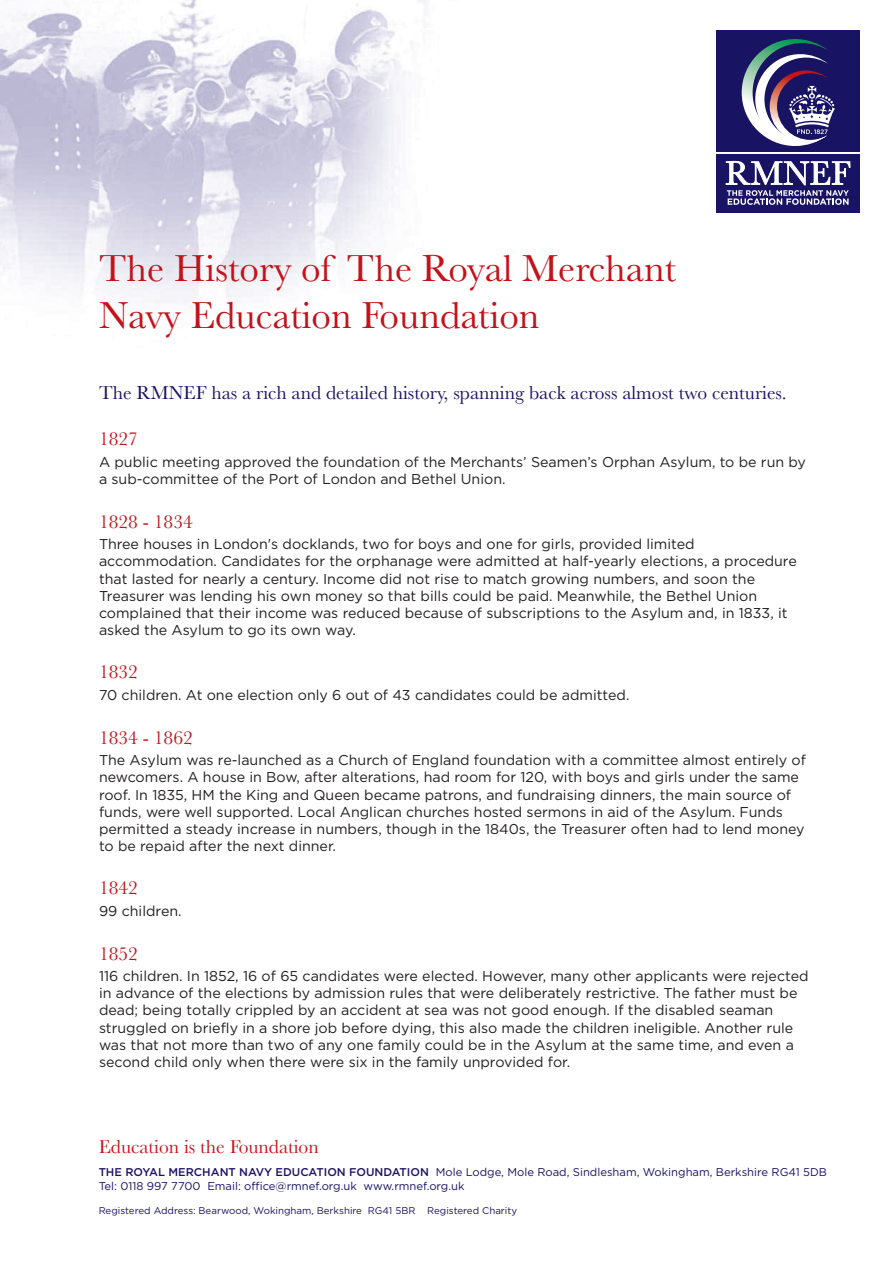
<style>
.page{position:relative;width:893px;height:1263px;background:#fff}
.page>*{position:absolute;margin:0;border:0;box-sizing:border-box;transform-origin:0 0}
.t1{font:39px/46.8px "Baskerville";color:#c4121a}
.t2{font:19.5px "Baskerville";color:#191364}
.t3{font:19.5px "Baskerville";color:#c4121a}
.t4{font:14.25px/17.1px "Gotham";color:#231f20}
.t5{font:11.25px/13.5px "Gotham";color:#191364}
.t6{font:9.75px "Gotham";color:#191364}
.s1{font-weight:500}
</style>
<div class="page">
<div style="left:716px;top:154px;width:144px;height:58px;background:#191364"></div>
<div style="left:716px;top:31px;width:144px;height:121px;background:#191364"></div>
<svg style="left:726px;top:161px;width:124px;height:44px"></svg>
<svg style="left:742px;top:39px;width:93px;height:107px"></svg>
<img style="left:0;top:0;width:426px;height:302px">
<h1 class="t1" style="left:99px;top:244px;width:579px">The History of The Royal Merchant<br>Navy Education Foundation</h1>
<h2 class="t2" style="left:99px;top:381px;width:689px">The RMNEF has a rich and detailed history, spanning back across almost two centuries.</h2>
<h2 class="t3" style="left:99px;top:427px;width:40px">1827</h2>
<p class="t4" style="left:99px;top:454px;width:708px">A public meeting approved the foundation of the Merchants’ Seamen’s Orphan Asylum, to be run by a sub-committee of the Port of London and Bethel Union.</p>
<h2 class="t3" style="left:99px;top:509px;width:95px">1828 - 1834</h2>
<p class="t4" style="left:99px;top:536px;width:699px">Three houses in London's docklands, two for boys and one for girls, provided limited accommodation. Candidates for the orphanage were admitted at half-yearly elections, a procedure that lasted for nearly a century. Income did not rise to match growing numbers, and soon the Treasurer was lending his own money so that bills could be paid. Meanwhile, the Bethel Union complained that their income was reduced because of subscriptions to the Asylum and, in 1833, it asked the Asylum to go its own way.</p>
<h2 class="t3" style="left:99px;top:660px;width:40px">1832</h2>
<p class="t4" style="left:99px;top:687px;width:532px">70 children. At one election only 6 out of 43 candidates could be admitted.</p>
<h2 class="t3" style="left:99px;top:725px;width:95px">1834 - 1862</h2>
<p class="t4" style="left:99px;top:752px;width:708px">The Asylum was re-launched as a Church of England foundation with a committee almost entirely of newcomers. A house in Bow, after alterations, had room for 120, with boys and girls under the same roof. In 1835, HM the King and Queen became patrons, and fundraising dinners, the main source of funds, were well supported. Local Anglican churches hosted sermons in aid of the Asylum. Funds permitted a steady increase in numbers, though in the 1840s, the Treasurer often had to lend money to be repaid after the next dinner.</p>
<h2 class="t3" style="left:99px;top:876px;width:40px">1842</h2>
<p class="t4" style="left:99px;top:902px;width:84px">99 children.</p>
<h2 class="t3" style="left:99px;top:941px;width:40px">1852</h2>
<p class="t4" style="left:99px;top:968px;width:711px">116 children. In 1852, 16 of 65 candidates were elected. However, many other applicants were rejected in advance of the elections by admission rules that were deliberately restrictive. The father must be dead; being totally crippled by an accident at sea was not good enough. If the disabled seaman struggled on briefly in a shore job before dying, this also made the children ineligible. Another rule was that not more than two of any one family could be in the Asylum at the same time, and even a second child only when there were six in the family unprovided for.</p>
<h2 class="t3" style="left:99px;top:1136px;width:222px">Education is the Foundation</h2>
<p class="t5" style="left:99px;top:1165px;width:730px"><span class="s1">THE ROYAL MERCHANT NAVY EDUCATION FOUNDATION</span> Mole Lodge, Mole Road, Sindlesham, Wokingham, Berkshire RG41 5DB<br>Tel: 0118 997 7700 Email: office@rmnef.org.uk www.rmnef.org.uk</p>
<p class="t6" style="left:99px;top:1205px;width:420px">Registered Address: Bearwood, Wokingham, Berkshire RG41 5BR Registered Charity</p>
</div>
